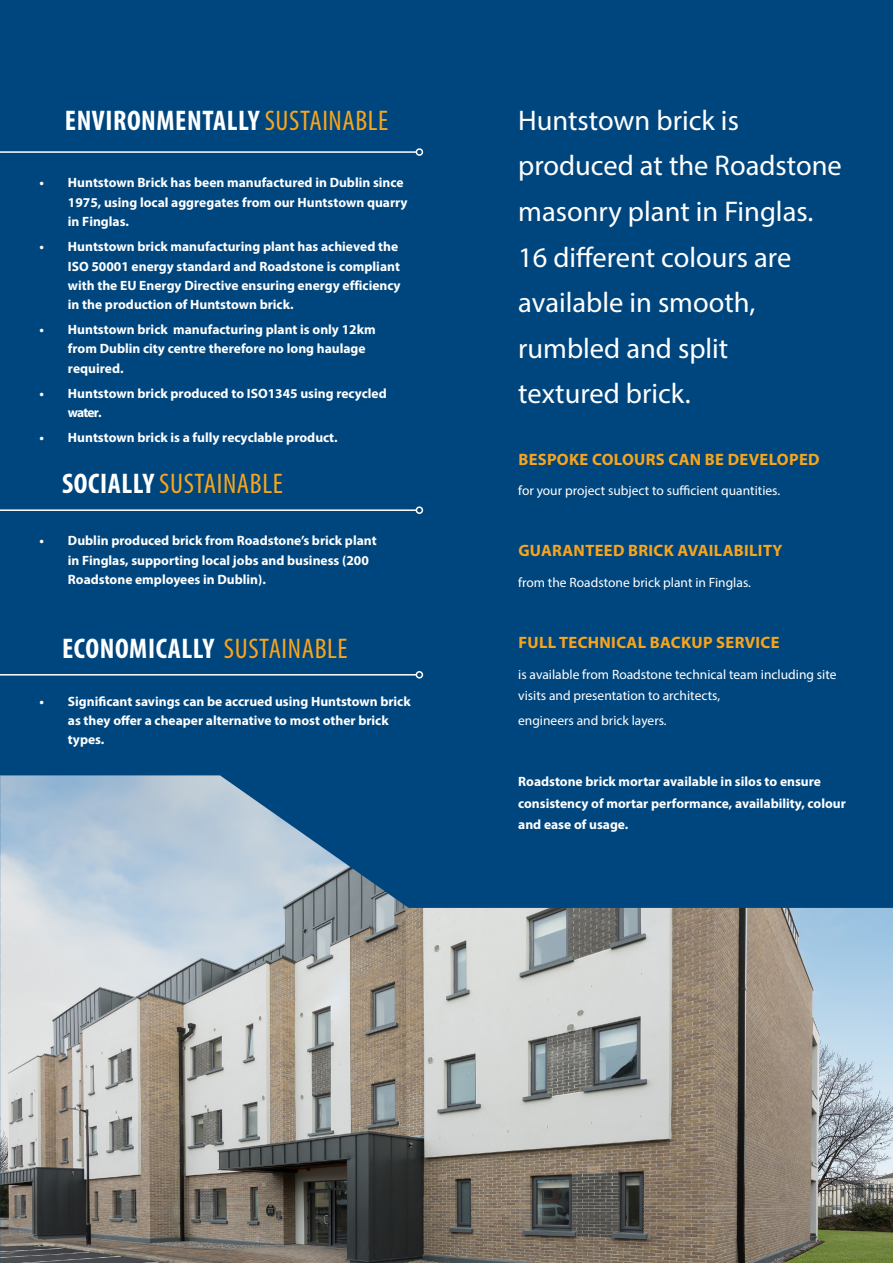
<style>
.page{position:relative;width:893px;height:1263px;background:#00467e}
.page>*{position:absolute;margin:0;border:0;box-sizing:border-box;transform-origin:0 0}
.t1{font:28.5px/45.6px "Myriad Pro";color:#fff}
.t2{font:700 condensed 28.5px "Myriad Pro";letter-spacing:.02em;color:#fff}
.t3{font:condensed 28.5px "Myriad Pro";letter-spacing:.02em;color:#f9a51b}
.t4{font:700 16.5px "Myriad Pro";letter-spacing:.02em;color:#f9a51b}
.t5{font:700 13.5px/19.2px "Myriad Pro";color:#fff}
.t6{font:13.5px/21.6px "Myriad Pro";color:#fff}
.s1{font-weight:400;color:#f9a51b}
.s2{font-weight:700;color:#fff}
</style>
<div class="page">
<img style="left:0;top:775px;width:893px;height:488px">
<hr style="left:0;top:151px;width:416px;height:2px;background:#fff">
<div style="left:416px;top:148px;width:7px;height:8px;border:2px solid #fff;border-radius:50%"></div>
<hr style="left:0;top:509px;width:416px;height:2px;background:#fff">
<div style="left:416px;top:506px;width:7px;height:8px;border:2px solid #fff;border-radius:50%"></div>
<hr style="left:0;top:674px;width:416px;height:1px;background:#fff">
<div style="left:416px;top:671px;width:7px;height:7px;border:2px solid #fff;border-radius:50%"></div>
<p class="t2" style="left:65px;top:102px;width:325px">ENVIRONMENTALLY <span class="s1">SUSTAINABLE</span></p>
<p class="t5" style="left:68px;top:172px;width:341px;text-indent:-28px">• Huntstown Brick has been manufactured in Dublin since<br>1975, using local aggregates from our Huntstown quarry in Finglas.</p>
<p class="t5" style="left:68px;top:237px;width:334px;text-indent:-28px">• Huntstown brick manufacturing plant has achieved the ISO 50001 energy standard and Roadstone is compliant with the EU Energy Directive ensuring energy efficiency in the production of Huntstown brick.</p>
<p class="t5" style="left:68px;top:320px;width:309px;text-indent:-28px">• Huntstown brick manufacturing plant is only 12km from Dublin city centre therefore no long haulage required.</p>
<p class="t5" style="left:68px;top:383px;width:320px;text-indent:-28px">• Huntstown brick produced to ISO1345 using recycled water.</p>
<p class="t5" style="left:39px;top:428px;width:300px">• Huntstown brick is a fully recyclable product.</p>
<p class="t3" style="left:62px;top:466px;width:222px"><span class="s2">SOCIALLY</span> SUSTAINABLE</p>
<p class="t5" style="left:39px;top:531px;width:339px">• Dublin produced brick from Roadstone’s brick plant</p>
<p class="t5" style="left:68px;top:550px;width:302px">in Finglas, supporting local jobs and business (200</p>
<p class="t5" style="left:68px;top:569px;width:199px">Roadstone employees in Dublin).</p>
<p class="t2" style="left:62px;top:630px;width:287px">ECONOMICALLY <span class="s1">SUSTAINABLE</span></p>
<p class="t5" style="left:68px;top:691px;width:344px;text-indent:-28px">• Significant savings can be accrued using Huntstown brick as they offer a cheaper alternative to most other brick types.</p>
<p class="t1" style="left:518px;top:97px;width:325px">Huntstown brick is produced at the Roadstone masonry plant in Finglas.</p>
<p class="t1" style="left:518px;top:234px;width:275px">16 different colours are available in smooth,</p>
<p class="t1" style="left:518px;top:325px;width:212px">rumbled and split</p>
<p class="t1" style="left:518px;top:371px;width:174px">textured brick.</p>
<p class="t4" style="left:518px;top:448px;width:303px">BESPOKE COLOURS CAN BE DEVELOPED</p>
<p class="t6" style="left:518px;top:480px;width:264px">for your project subject to sufficient quantities.</p>
<p class="t4" style="left:518px;top:540px;width:266px">GUARANTEED BRICK AVAILABILITY</p>
<p class="t6" style="left:518px;top:571px;width:234px">from the Roadstone brick plant in Finglas.</p>
<p class="t4" style="left:518px;top:632px;width:263px">FULL TECHNICAL BACKUP SERVICE</p>
<p class="t6" style="left:518px;top:663px;width:320px">is available from Roadstone technical team including site visits and presentation to architects,</p>
<p class="t6" style="left:518px;top:709px;width:150px">engineers and brick layers.</p>
<p class="t5" style="left:518px;top:770px;width:329px;line-height:21.6px">Roadstone brick mortar available in silos to ensure consistency of mortar performance, availability, colour and ease of usage.</p>
</div>
